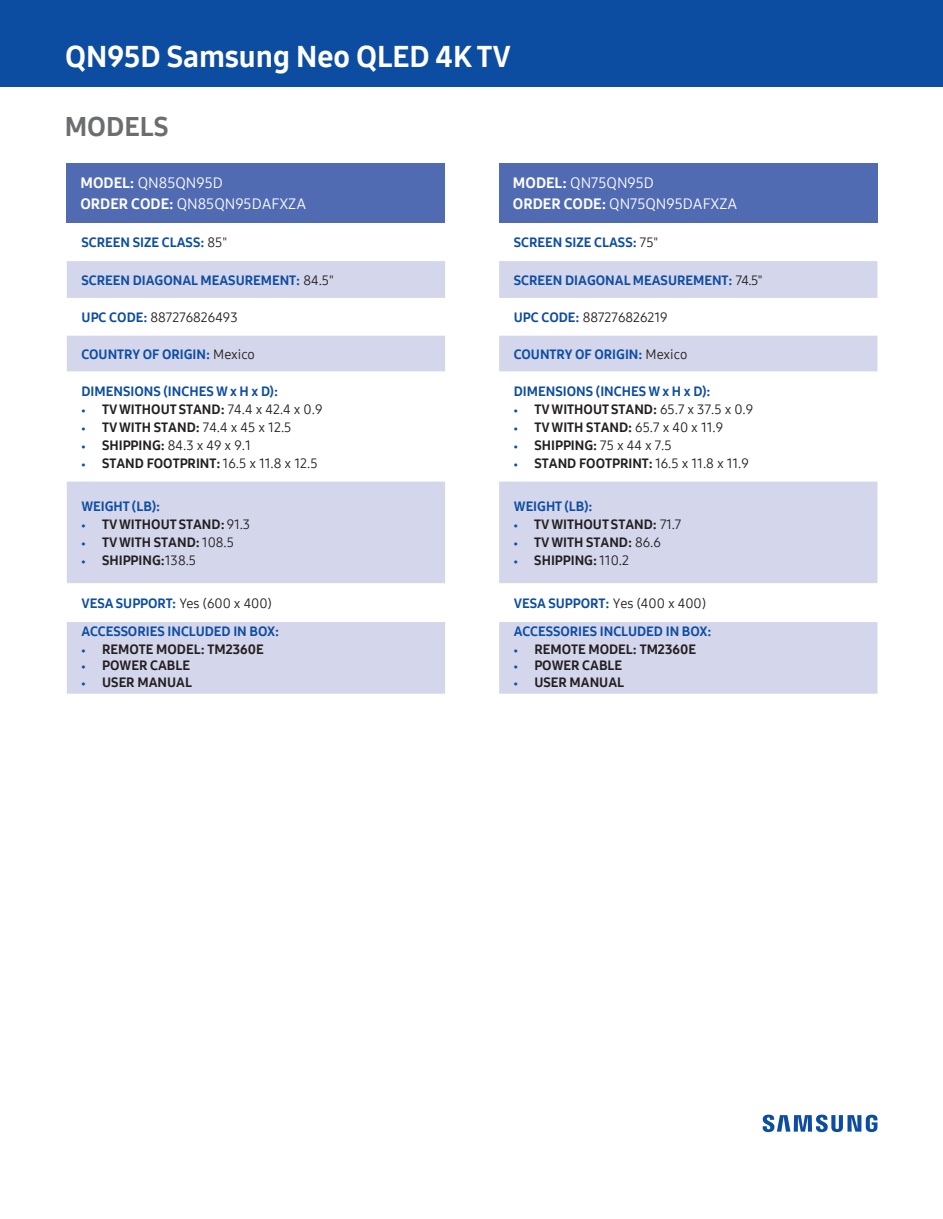
<style>
.page{position:relative;width:943px;height:1219px;background:#fff}
.page>*{position:absolute;margin:0;border:0;box-sizing:border-box;transform-origin:0 0}
.t1{font:30px "Samsung One 800";color:#fff}
.t2{font:27px "Samsung One 800";color:#6c6d70}
.t3{font:15px/21px "Samsung One 400";color:#fff}
.t4{font:13.5px "Samsung One 800";color:#231f20}
.t5{font:13.5px/28.2px "Samsung One 800";color:#0d4da1}
.t6{font:13.5px "Samsung One 400";color:#231f20}
.s1{font-family:"Samsung One 800"}
.s2{font-family:"Samsung One 400";color:#231f20}
.s3{font-family:"Samsung One 800";color:#0d4da1}
.s4{font-size:9px;color:#0d4da1}
.s5{font-family:"Samsung One 400"}
.s6{font-family:"Samsung One 800";font-size:9px;color:#0d4da1}
</style>
<div class="page">
<div style="left:0;top:0;width:942px;height:87px;background:#0d4da1"></div>
<svg style="left:762px;top:1114px;width:115px;height:17px"></svg>
<div style="left:67px;top:163px;width:378px;height:59px;background:#516bb3"></div>
<svg style="left:67px;top:261px;width:378px;height:432px;fill:#d4d6eb"></svg>
<div style="left:499px;top:163px;width:378px;height:59px;background:#516bb3"></div>
<svg style="left:499px;top:261px;width:378px;height:432px;fill:#d4d6eb"></svg>
<h1 class="t1" style="left:65px;top:36px;width:447px">QN95D Samsung Neo QLED 4K TV</h1>
<h2 class="t2" style="left:65px;top:108px;width:105px">MODELS</h2>
<p class="t3" style="left:80px;top:172px;width:227px"><span class="s1">MODEL:</span> QN85QN95D<br><span class="s1">ORDER CODE:</span> QN85QN95DAFXZA</p>
<p class="t5" style="left:81px;top:228px;width:147px">SCREEN SIZE CLASS: <span class="s2">85"</span></p>
<p class="t5" style="left:81px;top:266px;width:254px">SCREEN DIAGONAL MEASUREMENT: <span class="s2">84.5"</span></p>
<p class="t6" style="left:82px;top:308px;width:158px"><span class="s3">UPC CODE:</span> 887276826493</p>
<p class="t5" style="left:81px;top:340px;width:175px">COUNTRY OF ORIGIN: <span class="s2">Mexico</span></p>
<p class="t5" style="left:81px;top:376px;width:198px">DIMENSIONS (INCHES W x H x D):</p>
<p class="t4" style="left:81px;top:400px;width:242px"><span class="s4">•</span> TV WITHOUT STAND: <span class="s5">74.4 x 42.4 x 0.9</span></p>
<p class="t4" style="left:81px;top:418px;width:211px"><span class="s4">•</span> TV WITH STAND: <span class="s5">74.4 x 45 x 12.5</span></p>
<p class="t6" style="left:81px;top:436px;width:171px"><span class="s6">•</span> <span class="s1">SHIPPING:</span> 84.3 x 49 x 9.1</p>
<p class="t4" style="left:81px;top:454px;width:237px"><span class="s4">•</span> STAND FOOTPRINT: <span class="s5">16.5 x 11.8 x 12.5</span></p>
<p class="t5" style="left:81px;top:491px;width:80px">WEIGHT (LB):</p>
<p class="t4" style="left:81px;top:515px;width:170px"><span class="s4">•</span> TV WITHOUT STAND: <span class="s5">91.3</span></p>
<p class="t4" style="left:81px;top:533px;width:154px"><span class="s4">•</span> TV WITH STAND: <span class="s5">108.5</span></p>
<p class="t4" style="left:81px;top:551px;width:116px"><span class="s4">•</span> SHIPPING:<span class="s5">138.5</span></p>
<p class="t5" style="left:81px;top:589px;width:199px">VESA SUPPORT: <span class="s2">Yes (600 x 400)<br></span>ACCESSORIES INCLUDED IN BOX:</p>
<p class="t4" style="left:82px;top:640px;width:183px"><span class="s4">•</span> REMOTE MODEL: TM2360E</p>
<p class="t4" style="left:82px;top:656px;width:110px"><span class="s4">•</span> POWER CABLE</p>
<p class="t4" style="left:82px;top:672px;width:112px"><span class="s4">•</span> USER MANUAL</p>
<p class="t3" style="left:513px;top:172px;width:226px"><span class="s1">MODEL:</span> QN75QN95D<br><span class="s1">ORDER CODE:</span> QN75QN95DAFXZA</p>
<p class="t5" style="left:513px;top:228px;width:146px">SCREEN SIZE CLASS: <span class="s2">75"</span></p>
<p class="t5" style="left:513px;top:266px;width:250px">SCREEN DIAGONAL MEASUREMENT: <span class="s2">74.5"</span></p>
<p class="t6" style="left:513px;top:308px;width:155px"><span class="s3">UPC CODE:</span> 887276826219</p>
<p class="t5" style="left:513px;top:340px;width:175px">COUNTRY OF ORIGIN: <span class="s2">Mexico</span></p>
<p class="t5" style="left:513px;top:376px;width:198px">DIMENSIONS (INCHES W x H x D):</p>
<p class="t4" style="left:513px;top:400px;width:241px"><span class="s4">•</span> TV WITHOUT STAND: <span class="s5">65.7 x 37.5 x 0.9</span></p>
<p class="t4" style="left:513px;top:418px;width:211px"><span class="s4">•</span> TV WITH STAND: <span class="s5">65.7 x 40 x 11.9</span></p>
<p class="t4" style="left:513px;top:436px;width:159px"><span class="s4">•</span> SHIPPING: <span class="s5">75 x 44 x 7.5</span></p>
<p class="t4" style="left:513px;top:454px;width:236px"><span class="s4">•</span> STAND FOOTPRINT: <span class="s5">16.5 x 11.8 x 11.9</span></p>
<p class="t5" style="left:513px;top:491px;width:80px">WEIGHT (LB):</p>
<p class="t4" style="left:513px;top:515px;width:169px"><span class="s4">•</span> TV WITHOUT STAND: <span class="s5">71.7</span></p>
<p class="t4" style="left:513px;top:533px;width:148px"><span class="s4">•</span> TV WITH STAND: <span class="s5">86.6</span></p>
<p class="t4" style="left:513px;top:551px;width:117px"><span class="s4">•</span> SHIPPING: <span class="s5">110.2</span></p>
<p class="t5" style="left:513px;top:589px;width:199px">VESA SUPPORT: <span class="s2">Yes (400 x 400)<br></span>ACCESSORIES INCLUDED IN BOX:</p>
<p class="t4" style="left:513px;top:640px;width:183px"><span class="s4">•</span> REMOTE MODEL: TM2360E</p>
<p class="t4" style="left:513px;top:656px;width:110px"><span class="s4">•</span> POWER CABLE</p>
<p class="t4" style="left:513px;top:672px;width:112px"><span class="s4">•</span> USER MANUAL</p>
</div>
